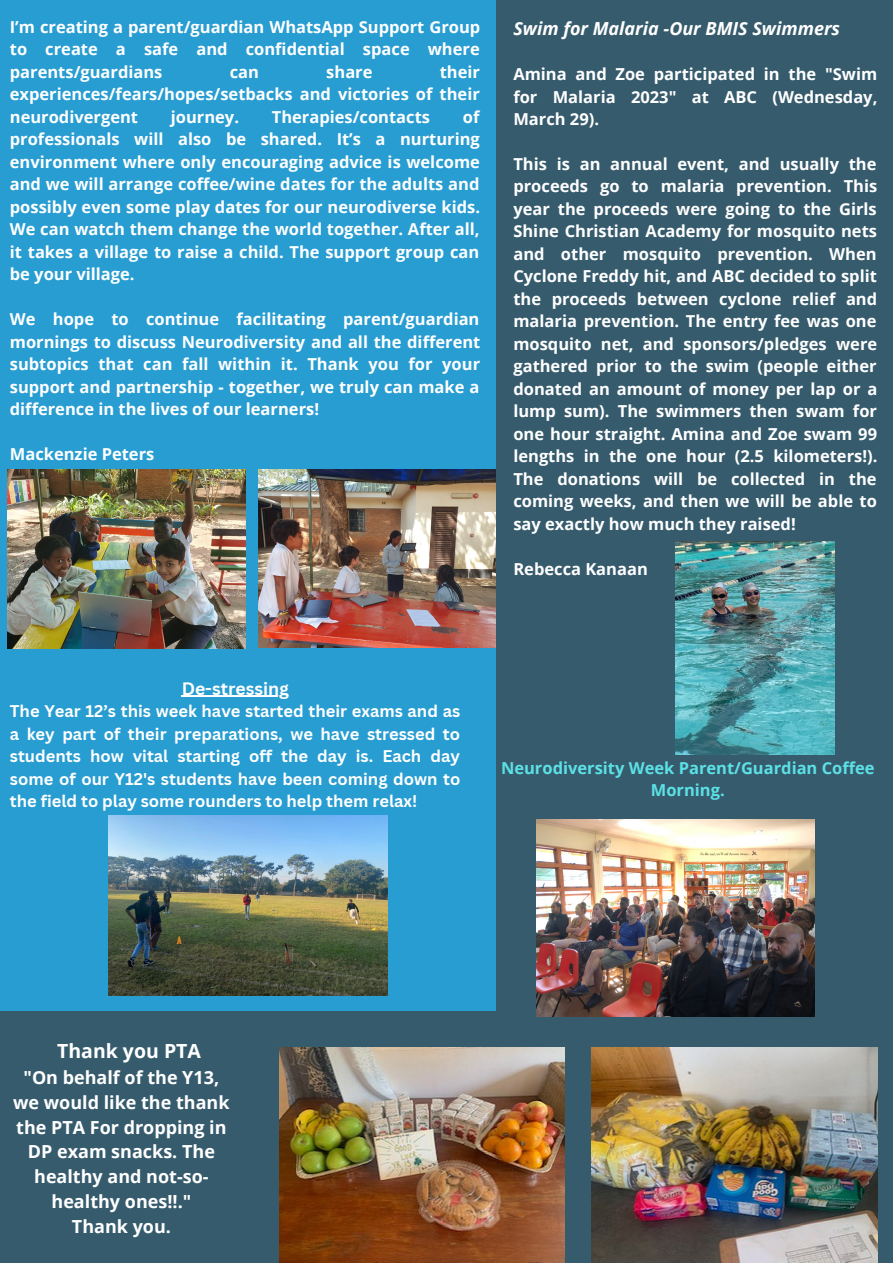
<style>
.page{position:relative;width:893px;height:1264px;background:#fff}
.page>*{position:absolute;margin:0;border:0;box-sizing:border-box;transform-origin:0 0}
.t1{font:700 19.5px "Open Sans";color:#fff}
.t2{font:700 18px/24.8px "Open Sans";color:#fff;text-align:center}
.t3{font:italic 700 18px "Open Sans";color:#fff}
.t4{font:700 17.55px "Canva Sans";color:#fff}
.t5{font:700 16.5px/22.5px "Open Sans";color:#fff;text-align:justify}
.t6{font:700 16.5px/22.5px "Canva Sans";color:#fff;text-align:justify}
.t7{font:700 16.5px/22.5px "Open Sans";color:#5ce1e6;text-align:center}
</style>
<div class="page">
<div style="left:0;top:0;width:892px;height:1262px;background:#365b6d"></div>
<div style="left:0;top:0;width:495px;height:1010px;background:#289dd2"></div>
<img style="left:7px;top:470px;width:238px;height:178px">
<img style="left:258px;top:470px;width:237px;height:177px">
<img style="left:537px;top:820px;width:277px;height:196px">
<img style="left:279px;top:1047px;width:285px;height:215px">
<img style="left:591px;top:1047px;width:286px;height:215px">
<hr style="left:182px;top:695px;width:107px;height:2px;background:#fff">
<img style="left:109px;top:815px;width:278px;height:180px">
<img style="left:675px;top:542px;width:159px;height:212px">
<p class="t5" style="left:10px;top:15px;width:472px">I’m creating a parent/guardian WhatsApp Support Group to create a safe and confidential space where parents/guardians</p>
<p class="t5" style="left:10px;top:60px;width:471px;text-indent:430px">their experiences/fears/hopes/setbacks and victories of their neurodivergent</p>
<p class="t5" style="left:230px;top:60px;width:31px">can</p>
<p class="t5" style="left:326px;top:60px;width:48px">share</p>
<p class="t5" style="left:10px;top:105px;width:471px;text-indent:453px">of professionals will also be shared. It’s a nurturing environment where only encouraging advice is welcome and we will arrange coffee/wine dates for the adults and possibly even some play dates for our neurodiverse kids.<br>We can watch them change the world together. After all, it takes a village to raise a child. The support group can be your village.</p>
<p class="t5" style="left:10px;top:308px;width:472px">We hope to continue facilitating parent/guardian mornings to discuss Neurodiversity and all the different subtopics that can fall within it. Thank you for your support and partnership - together, we truly can make a difference in the lives of our learners!</p>
<p class="t5" style="left:10px;top:442px;width:146px">Mackenzie Peters</p>
<p class="t5" style="left:171px;top:105px;width:70px">journey.</p>
<p class="t5" style="left:272px;top:105px;width:160px">Therapies/contacts</p>
<p class="t3" style="left:513px;top:16px;width:328px">Swim for Malaria -Our BMIS Swimmers</p>
<p class="t5" style="left:513px;top:62px;width:365px">Amina and Zoe participated in the "Swim for Malaria 2023" at ABC (Wednesday, March 29).</p>
<p class="t5" style="left:513px;top:152px;width:365px">This is an annual event, and usually the proceeds go to malaria prevention. This year the proceeds were going to the Girls Shine Christian Academy for mosquito nets and other mosquito prevention. When Cyclone Freddy hit, and ABC decided to split the proceeds between cyclone relief and malaria prevention. The entry fee was one mosquito net, and sponsors/pledges were gathered prior to the swim (people either donated an amount of money per lap or a lump sum). The swimmers then swam for one hour straight. Amina and Zoe swam 99 lengths in the one hour (2.5 kilometers!).<br>The donations will be collected in the coming weeks, and then we will be able to say exactly how much they raised!</p>
<p class="t5" style="left:513px;top:557px;width:136px">Rebecca Kanaan</p>
<p class="t4" style="left:182px;top:676px;width:109px">De-stressing</p>
<p class="t6" style="left:10px;top:699px;width:452px">The Year 12’s this week have started their exams and as a key part of their preparations, we have stressed to students how vital starting off the day is. Each day some of our Y12's students have been coming down to the field to play some rounders to help them relax!</p>
<p class="t7" style="left:501px;top:756px;width:375px">Neurodiversity Week Parent/Guardian Coffee<br>Morning.</p>
<p class="t1" style="left:57px;top:1037px;width:145px">Thank you PTA</p>
<p class="t2" style="left:13px;top:1064px;width:218px">"On behalf of the Y13, we would like the thank the PTA For dropping in<br>DP exam snacks. The healthy and not-so&shy;healthy ones!!."</p>
<p class="t2" style="left:72px;top:1213px;width:101px">Thank you.</p>
</div>
